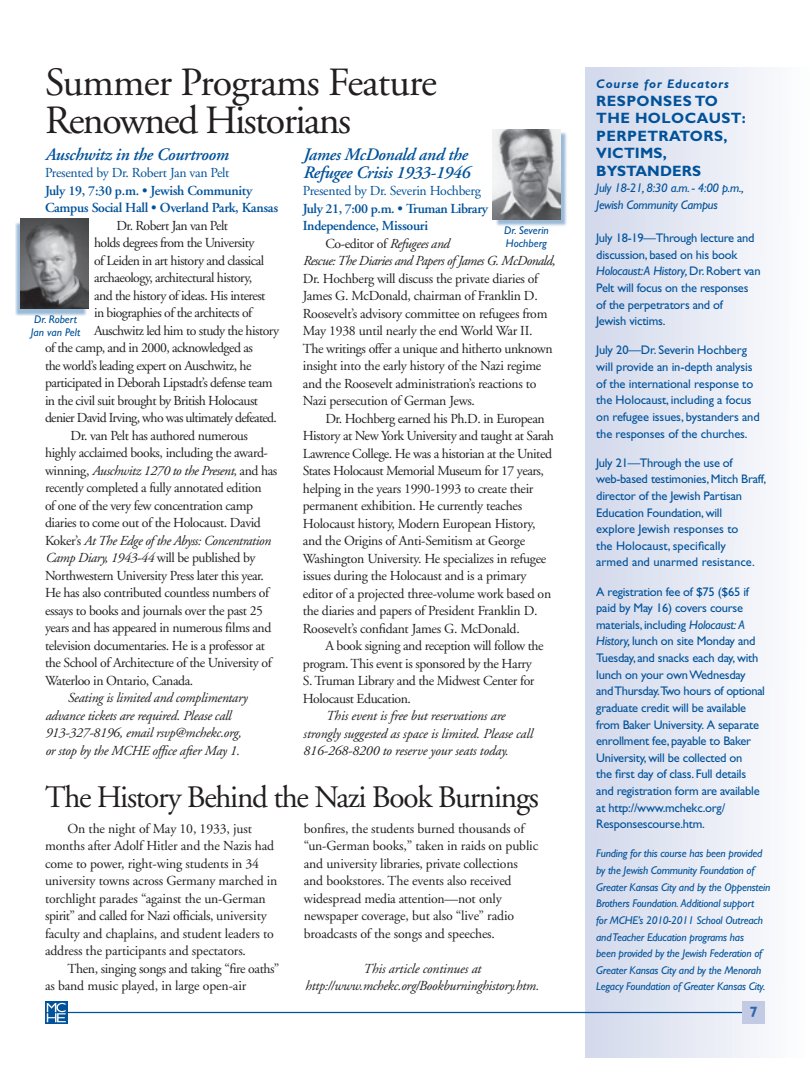
<style>
.page{position:relative;width:810px;height:1080px;background:#fff}
.page>*{position:absolute;margin:0;border:0;box-sizing:border-box;transform-origin:0 0}
.Headline_32_point_AG{font:40px/37.5px "Adobe Garamond";letter-spacing:-.04em;color:#231f20}
.Headline_32_point_AG-2{font:31.25px "Adobe Garamond";letter-spacing:-.04em;color:#231f20}
.Text_Main{font:italic 600 17.5px/17.5px "Adobe Garamond";letter-spacing:-.02em;color:#01529a}
.Sidebar_Text{font:700 15px/17.5px "Gill Sans";letter-spacing:.03em;color:#01529a}
.t1{font:700 15px "Gill Sans";color:#2e68aa}
.Text_Main-2{font:13.75px/17.5px "Adobe Garamond";letter-spacing:-.03em;color:#231f20}
.Text_Main-3{font:13.75px/17.5px "Adobe Garamond";letter-spacing:-.01em;color:#231f20}
.Text_Main-4{font:italic 13.75px/17.5px "Adobe Garamond";letter-spacing:-.02em;color:#231f20}
.Text_Main-5{font:600 13.75px/17.5px "Adobe Garamond";letter-spacing:-.02em;color:#01529a}
.Text_Main-6{font:13.75px "Adobe Garamond";letter-spacing:-.02em;color:#01529a}
.Text_Main-7{font:13.75px "Adobe Garamond";letter-spacing:-.05em;color:#231f20}
.Sidebar_Text-2{font:12.5px/16.6px "Gill Sans";letter-spacing:-.02em;color:#01529a}
.Sidebar_Text-3{font:italic 12.5px "Gill Sans";letter-spacing:-.02em;color:#01529a}
.Sidebar_Headline{font:italic 700 12.5px "Gill Sans";letter-spacing:.07em;color:#01529a}
.Sidebar_Text-4{font:italic 11.25px/16.6px "Gill Sans";letter-spacing:-.02em;color:#01529a}
.Sidebar_Text-5{font:italic 11.25px/13.5px "Gill Sans";color:#01529a}
.s1{font-style:italic}
</style>
<div class="page">
<div style="left:585px;top:68px;width:225px;height:990px;background:linear-gradient(to right,#d1d8eb,#fefefe)"></div>
<hr style="left:45px;top:1012px;width:720px;height:1px;background:#01529a">
<svg style="left:45px;top:1001px;width:23px;height:23px"></svg>
<svg style="left:47px;top:1003px;width:19px;height:19px"></svg>
<div style="left:742px;top:1001px;width:23px;height:23px;background:#c3cbe4"></div>
<div style="left:15px;top:221px;width:72px;height:95px;background:#01529a;opacity:.4"></div>
<img style="left:21px;top:218px;width:67px;height:90px">
<div style="left:495px;top:132px;width:72px;height:95px;background:#01529a;opacity:.4"></div>
<img style="left:493px;top:130px;width:67px;height:89px">
<p class="Headline_32_point_AG" style="left:45px;top:65px;width:394px">Summer Programs Feature<br>Renowned Historians</p>
<p class="Text_Main" style="left:45px;top:146px;width:185px">Auschwitz in the Courtroom</p>
<p class="Text_Main-6" style="left:45px;top:165px;width:186px">Presented by Dr. Robert Jan van Pelt</p>
<p class="Text_Main-5" style="left:45px;top:182px;width:235px">July 19, 7:30 p.m. • Jewish Community<br>Campus Social Hall • Overland Park, Kansas</p>
<p class="Text_Main-2" style="left:117px;top:217px;width:113px">Dr. Robert Jan van Pelt</p>
<p class="Text_Main-2" style="left:94px;top:234px;width:162px">holds degrees from the University</p>
<p class="Text_Main-2" style="left:94px;top:252px;width:172px">of Leiden in art history and classical</p>
<p class="Text_Main-2" style="left:94px;top:269px;width:160px">archaeology, architectural history,</p>
<p class="Text_Main-2" style="left:94px;top:287px;width:173px">and the history of ideas. His interest</p>
<p class="Text_Main-2" style="left:94px;top:304px;width:160px">in biographies of the architects of</p>
<p class="Text_Main-2" style="left:94px;top:322px;width:187px">Auschwitz led him to study the history</p>
<p class="Text_Main-2" style="left:45px;top:339px;width:209px">of the camp, and in 2000, acknowledged as</p>
<p class="Text_Main-2" style="left:45px;top:357px;width:208px">the world’s leading expert on Auschwitz, he</p>
<p class="Text_Main-2" style="left:45px;top:374px;width:229px">participated in Deborah Lipstadt’s defense team</p>
<p class="Text_Main-2" style="left:45px;top:392px;width:215px">in the civil suit brought by British Holocaust</p>
<p class="Text_Main-7" style="left:45px;top:410px;width:234px">denier David Irving, who was ultimately defeated.</p>
<p class="Text_Main-2" style="left:45px;top:427px;width:234px;text-indent:26px">Dr. van Pelt has authored numerous highly acclaimed books, including the award&shy;winning, <span class="s1">Auschwitz 1270 to the Present,</span> and has recently completed a fully annotated edition<br>of one of the very few concentration camp diaries to come out of the Holocaust. David Koker’s <span class="s1">At The Edge of the Abyss: Concentration Camp Diary, 1943-44</span> will be published by Northwestern University Press later this year.<br>He has also contributed countless numbers of essays to books and journals over the past 25 years and has appeared in numerous films and television documentaries. He is a professor at the School of Architecture of the University of Waterloo in Ontario, Canada.</p>
<p class="Text_Main-4" style="left:45px;top:689px;width:204px;text-indent:22px">Seating is limited and complimentary advance tickets are required. Please call 913-327-8196, email rsvp@mchekc.org, or stop by the MCHE office after May 1.</p>
<p class="Text_Main" style="left:303px;top:147px;width:168px">James McDonald and the<br>Refugee Crisis 1933-1946</p>
<p class="Text_Main-6" style="left:303px;top:184px;width:180px">Presented by Dr. Severin Hochberg</p>
<p class="Text_Main-5" style="left:303px;top:200px;width:187px">July 21, 7:00 p.m. • Truman Library<br>Independence, Missouri</p>
<p class="Text_Main-2" style="left:303px;top:235px;width:254px;text-indent:23px">Co-editor of <span class="s1">Refugees and<br>Rescue: The Diaries and Papers of James G. McDonald, </span>Dr. Hochberg will discuss the private diaries of James G. McDonald, chairman of Franklin D.<br>Roosevelt’s advisory committee on refugees from May 1938 until nearly the end World War II.<br>The writings offer a unique and hitherto unknown insight into the early history of the Nazi regime and the Roosevelt administration’s reactions to Nazi persecution of German Jews.</p>
<p class="Text_Main-2" style="left:303px;top:410px;width:253px;text-indent:23px">Dr. Hochberg earned his Ph.D. in European History at New York University and taught at Sarah Lawrence College. He was a historian at the United States Holocaust Memorial Museum for 17 years, helping in the years 1990-1993 to create their permanent exhibition. He currently teaches Holocaust history, Modern European History, and the Origins of Anti-Semitism at George Washington University. He specializes in refugee issues during the Holocaust and is a primary editor of a projected three-volume work based on the diaries and papers of President Franklin D.<br>Roosevelt’s confidant James G. McDonald.</p>
<p class="Text_Main-2" style="left:303px;top:638px;width:242px;text-indent:23px">A book signing and reception will follow the program. This event is sponsored by the Harry S. Truman Library and the Midwest Center for Holocaust Education.</p>
<p class="Text_Main-4" style="left:303px;top:708px;width:231px;text-indent:23px">This event is free but reservations are strongly suggested as space is limited. Please call<br>816-268-8200 to reserve your seats today.</p>
<p class="Sidebar_Text-5" style="left:504px;top:223px;width:46px">Dr. Severin<br>Hochberg</p>
<p class="Sidebar_Text-5" style="left:34px;top:312px;width:45px">Dr. Robert</p>
<p class="Sidebar_Text-5" style="left:31px;top:326px;width:51px">Jan van Pelt</p>
<p class="Headline_32_point_AG-2" style="left:45px;top:780px;width:495px">The History Behind the Nazi Book Burnings</p>
<p class="Text_Main-3" style="left:45px;top:820px;width:234px;text-indent:22px">On the night of May 10, 1933, just months after Adolf Hitler and the Nazis had come to power, right-wing students in 34 university towns across Germany marched in torchlight parades “against the un-German spirit” and called for Nazi officials, university faculty and chaplains, and student leaders to address the participants and spectators.</p>
<p class="Text_Main-2" style="left:45px;top:960px;width:236px;text-indent:22px">Then, singing songs and taking “fire oaths” as band music played, in large open-air</p>
<p class="Text_Main-3" style="left:304px;top:820px;width:236px">bonfires, the students burned thousands of “un-German books,” taken in raids on public and university libraries, private collections and bookstores. The events also received widespread media attention—not only newspaper coverage, but also “live” radio broadcasts of the songs and speeches.</p>
<p class="Text_Main-4" style="left:305px;top:960px;width:235px;text-align:center">This article continues at http://www.mchekc.org/Bookburninghistory.htm.</p>
<p class="Sidebar_Headline" style="left:596px;top:77px;width:134px">Course for Educators</p>
<p class="Sidebar_Text" style="left:596px;top:92px;width:151px">RESPONSES TO<br>THE HOLOCAUST:<br>PERPETRATORS,<br>VICTIMS,<br>BYSTANDERS</p>
<p class="Sidebar_Text-3" style="left:596px;top:181px;width:149px">July 18-21, 8:30 a.m. - 4:00 p.m.,</p>
<p class="Sidebar_Text-3" style="left:596px;top:198px;width:123px">Jewish Community Campus</p>
<p class="Sidebar_Text-2" style="left:596px;top:230px;width:166px">July 18-19—Through lecture and discussion, based on his book<br><span class="s1">Holocaust:A History,</span> Dr. Robert van<br>Pelt will focus on the responses</p>
<p class="Sidebar_Text-2" style="left:596px;top:296px;width:128px">of the perpetrators and of<br>Jewish victims.</p>
<p class="Sidebar_Text-2" style="left:596px;top:342px;width:165px">July 20—Dr. Severin Hochberg will provide an in-depth analysis of the international response to the Holocaust, including a focus on refugee issues, bystanders and the responses of the churches.</p>
<p class="Sidebar_Text-2" style="left:596px;top:454px;width:172px">July 21—Through the use of web-based testimonies, Mitch Braff, director of the Jewish Partisan<br>Education Foundation, will<br>explore Jewish responses to<br>the Holocaust, specifically<br>armed and unarmed resistance.</p>
<p class="Sidebar_Text-2" style="left:596px;top:583px;width:170px">A registration fee of $75 ($65 if paid by May 16) covers course materials, including <span class="s1">Holocaust: A<br>History,</span> lunch on site Monday and<br>Tuesday, and snacks each day, with lunch on your own Wednesday and Thursday.Two hours of optional graduate credit will be available from Baker University. A separate enrollment fee, payable to Baker<br>University, will be collected on<br>the first day of class. Full details and registration form are available at http://www.mchekc.org/<br>Responsescourse.htm.</p>
<p class="Sidebar_Text-4" style="left:596px;top:845px;width:176px">Funding for this course has been provided by the Jewish Community Foundation of Greater Kansas City and by the Oppenstein Brothers Foundation. Additional support<br>for MCHE’s 2010-2011 School Outreach and Teacher Education programs has<br>been provided by the Jewish Federation of Greater Kansas City and by the Menorah Legacy Foundation of Greater Kansas City.</p>
<p class="t1" style="left:749px;top:1003px;width:10px">7</p>
</div>
